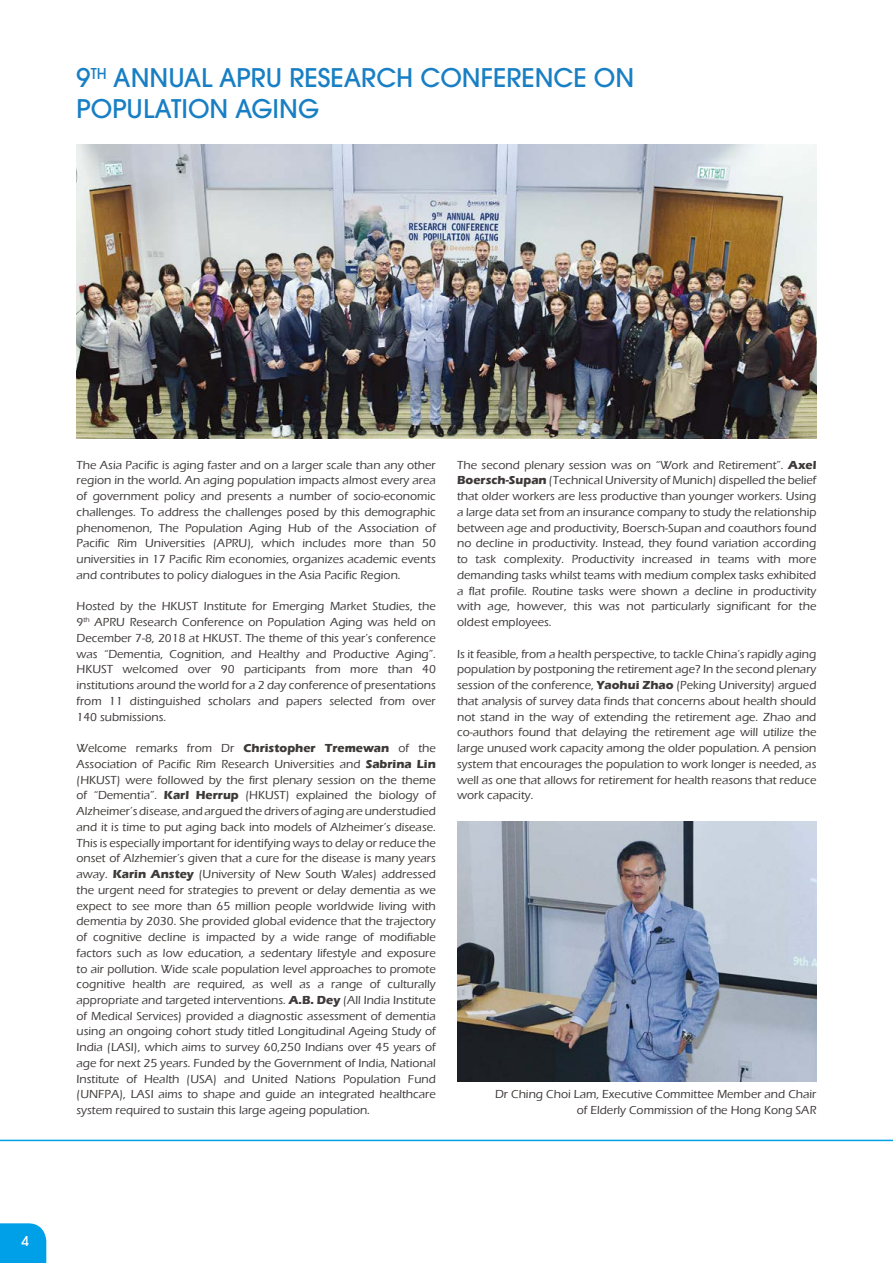
<style>
.page{position:relative;width:893px;height:1263px;background:#fff}
.page>*{position:absolute;margin:0;border:0;box-sizing:border-box;transform-origin:0 0}
.t1{font:500 25.5px/30.6px "Avant Garde";color:#187fc4}
.t2{font:500 13.5px "Avant Garde";color:#fff}
.t3{font:500 12px/15.8px "Eras ITC";color:#3e3a39;text-align:justify}
.s1{font-weight:700}
</style>
<div class="page">
<div style="left:0;top:1223px;width:46px;height:40px;background:#00a0e9"></div>
<img style="left:77px;top:145px;width:739px;height:293px">
<img style="left:457px;top:821px;width:359px;height:260px">
<hr style="left:0;top:1140px;width:893px;height:1px;background:#00a0e9">
<h1 class="t1" style="left:77px;top:63px;width:559px">9<sup>TH</sup> ANNUAL APRU RESEARCH CONFERENCE ON<br>POPULATION AGING</h1>
<p class="t3" style="left:77px;top:457px;width:361px">The Asia Pacific is aging faster and on a larger scale than any other region in the world. An aging population impacts almost every area of government policy and presents a number of socio-economic challenges. To address the challenges posed by this demographic phenomenon, The Population Aging Hub of the Association of Pacific Rim Universities (APRU), which includes more than 50 universities in 17 Pacific Rim economies, organizes academic events and contributes to policy dialogues in the Asia Pacific Region.</p>
<p class="t3" style="left:77px;top:598px;width:361px">Hosted by the HKUST Institute for Emerging Market Studies, the 9<sup>th</sup> APRU Research Conference on Population Aging was held on December 7-8, 2018 at HKUST. The theme of this year’s conference was “Dementia, Cognition, and Healthy and Productive Aging”.<br>HKUST welcomed over 90 participants from more than 40 institutions around the world for a 2 day conference of presentations from 11 distinguished scholars and papers selected from over 140 submissions.</p>
<p class="t3" style="left:77px;top:740px;width:361px">Welcome remarks from Dr <span class="s1">Christopher Tremewan</span> of the Association of Pacific Rim Research Universities and <span class="s1">Sabrina Lin </span>(HKUST) were followed by the first plenary session on the theme of “Dementia”. <span class="s1">Karl Herrup</span> (HKUST) explained the biology of Alzheimer’s disease, and argued the drivers of aging are understudied and it is time to put aging back into models of Alzheimer’s disease.<br>This is especially important for identifying ways to delay or reduce the onset of Alzhemier’s given that a cure for the disease is many years away. <span class="s1">Karin Anstey</span> (University of New South Wales) addressed the urgent need for strategies to prevent or delay dementia as we expect to see more than 65 million people worldwide living with dementia by 2030. She provided global evidence that the trajectory of cognitive decline is impacted by a wide range of modifiable factors such as low education, a sedentary lifestyle and exposure to air pollution. Wide scale population level approaches to promote cognitive health are required, as well as a range of culturally appropriate and targeted interventions. <span class="s1">A.B. Dey</span> (All India Institute of Medical Services) provided a diagnostic assessment of dementia using an ongoing cohort study titled Longitudinal Ageing Study of India (LASI), which aims to survey 60,250 Indians over 45 years of age for next 25 years. Funded by the Government of India, National Institute of Health (USA) and United Nations Population Fund (UNFPA), LASI aims to shape and guide an integrated healthcare system required to sustain this large ageing population.</p>
<p class="t3" style="left:457px;top:457px;width:361px">The second plenary session was on “Work and Retirement”. <span class="s1">Axel Boersch-Supan</span> (Technical University of Munich) dispelled the belief that older workers are less productive than younger workers. Using a large data set from an insurance company to study the relationship between age and productivity, Boersch-Supan and coauthors found no decline in productivity. Instead, they found variation according to task complexity. Productivity increased in teams with more demanding tasks whilst teams with medium complex tasks exhibited a flat profile. Routine tasks were shown a decline in productivity with age, however, this was not particularly significant for the oldest employees.</p>
<p class="t3" style="left:457px;top:646px;width:361px">Is it feasible, from a health perspective, to tackle China’s rapidly aging population by postponing the retirement age? In the second plenary session of the conference, <span class="s1">Yaohui Zhao</span> (Peking University) argued that analysis of survey data finds that concerns about health should not stand in the way of extending the retirement age. Zhao and co-authors found that delaying the retirement age will utilize the large unused work capacity among the older population. A pension system that encourages the population to work longer is needed, as well as one that allows for retirement for health reasons that reduce work capacity.</p>
<p class="t3" style="left:495px;top:1087px;width:323px;text-align:right">Dr Ching Choi Lam, Executive Committee Member and Chair of Elderly Commission of the Hong Kong SAR</p>
<p class="t2" style="left:22px;top:1233px;width:9px">4</p>
</div>
